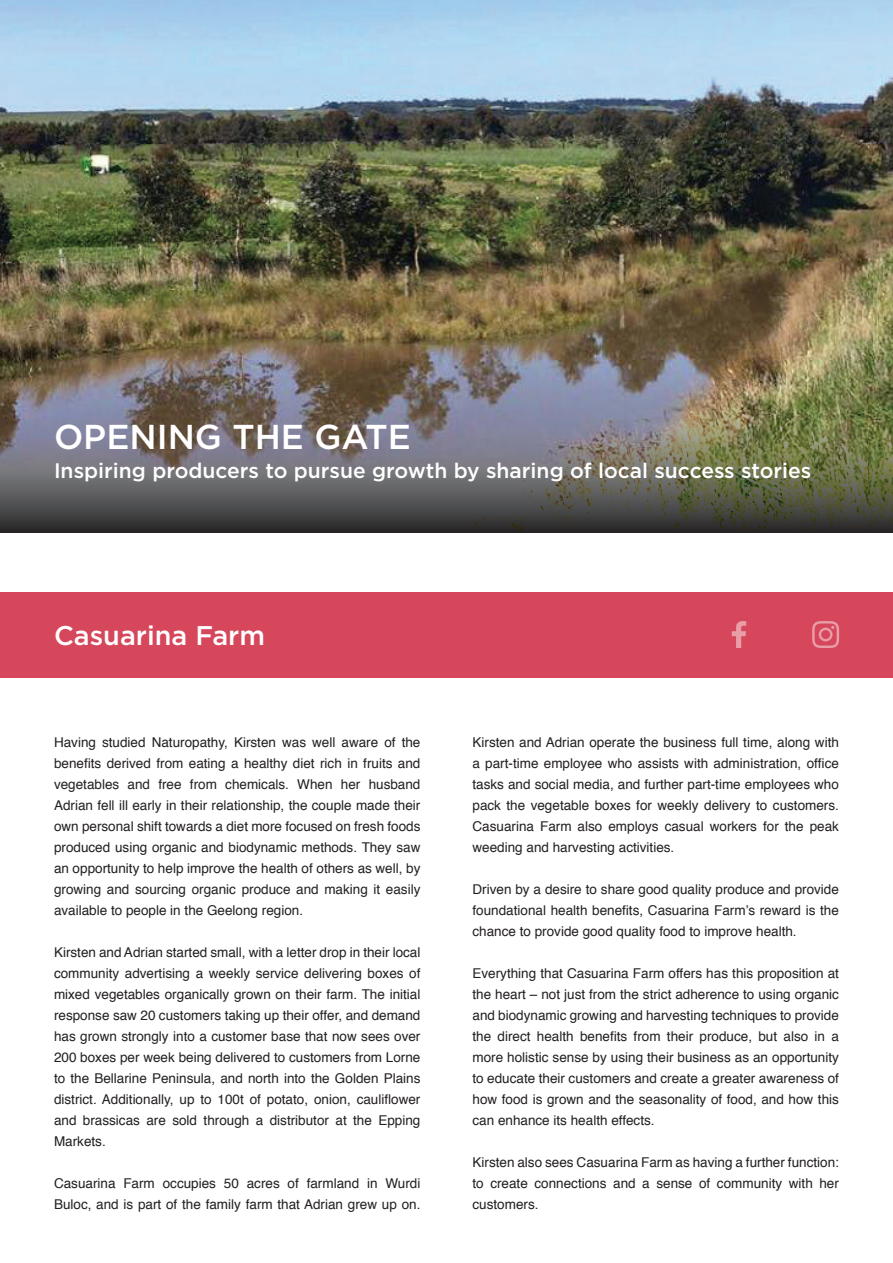
<style>
.page{position:relative;width:893px;height:1263px;background:#fff}
.page>*{position:absolute;margin:0;border:0;box-sizing:border-box;transform-origin:0 0}
.t1{font:500 34.5px "Gotham";color:#fff}
.t2{font:500 27px "Gotham";color:#fff}
.t3{font:500 21px "Gotham";color:#fff}
.t4{font:13.5px/21px "Helvetica";color:#231f20;text-align:justify}
</style>
<div class="page">
<div style="left:0;top:592px;width:893px;height:85px;background:#d7475c"></div>
<img style="left:0;top:0;width:893px;height:357px">
<img style="left:0;top:357px;width:893px;height:176px">
<svg style="left:732px;top:621px;width:14px;height:27px"></svg>
<svg style="left:812px;top:621px;width:27px;height:27px"></svg>
<h1 class="t1" style="left:54px;top:414px;width:359px">OPENING THE GATE</h1>
<h3 class="t3" style="left:54px;top:457px;width:759px">Inspiring producers to pursue growth by sharing of local success stories</h3>
<h2 class="t2" style="left:54px;top:618px;width:213px">Casuarina Farm</h2>
<p class="t4" style="left:54px;top:732px;width:368px">Having studied Naturopathy, Kirsten was well aware of the benefits derived from eating a healthy diet rich in fruits and vegetables and free from chemicals. When her husband Adrian fell ill early in their relationship, the couple made their own personal shift towards a diet more focused on fresh foods produced using organic and biodynamic methods. They saw an opportunity to help improve the health of others as well, by growing and sourcing organic produce and making it easily available to people in the Geelong region.</p>
<p class="t4" style="left:54px;top:942px;width:368px">Kirsten and Adrian started small, with a letter drop in their local community advertising a weekly service delivering boxes of mixed vegetables organically grown on their farm. The initial response saw 20 customers taking up their offer, and demand has grown strongly into a customer base that now sees over 200 boxes per week being delivered to customers from Lorne to the Bellarine Peninsula, and north into the Golden Plains district. Additionally, up to 100t of potato, onion, cauliflower and brassicas are sold through a distributor at the Epping Markets.</p>
<p class="t4" style="left:54px;top:1173px;width:368px">Casuarina Farm occupies 50 acres of farmland in Wurdi<br>Buloc, and is part of the family farm that Adrian grew up on.</p>
<p class="t4" style="left:472px;top:732px;width:368px">Kirsten and Adrian operate the business full time, along with a part-time employee who assists with administration, office tasks and social media, and further part-time employees who pack the vegetable boxes for weekly delivery to customers.<br>Casuarina Farm also employs casual workers for the peak weeding and harvesting activities.</p>
<p class="t4" style="left:472px;top:879px;width:368px">Driven by a desire to share good quality produce and provide foundational health benefits, Casuarina Farm’s reward is the chance to provide good quality food to improve health.</p>
<p class="t4" style="left:472px;top:963px;width:368px">Everything that Casuarina Farm offers has this proposition at the heart – not just from the strict adherence to using organic and biodynamic growing and harvesting techniques to provide the direct health benefits from their produce, but also in a more holistic sense by using their business as an opportunity to educate their customers and create a greater awareness of how food is grown and the seasonality of food, and how this can enhance its health effects.</p>
<p class="t4" style="left:472px;top:1152px;width:368px">Kirsten also sees Casuarina Farm as having a further function: to create connections and a sense of community with her customers.</p>
</div>
